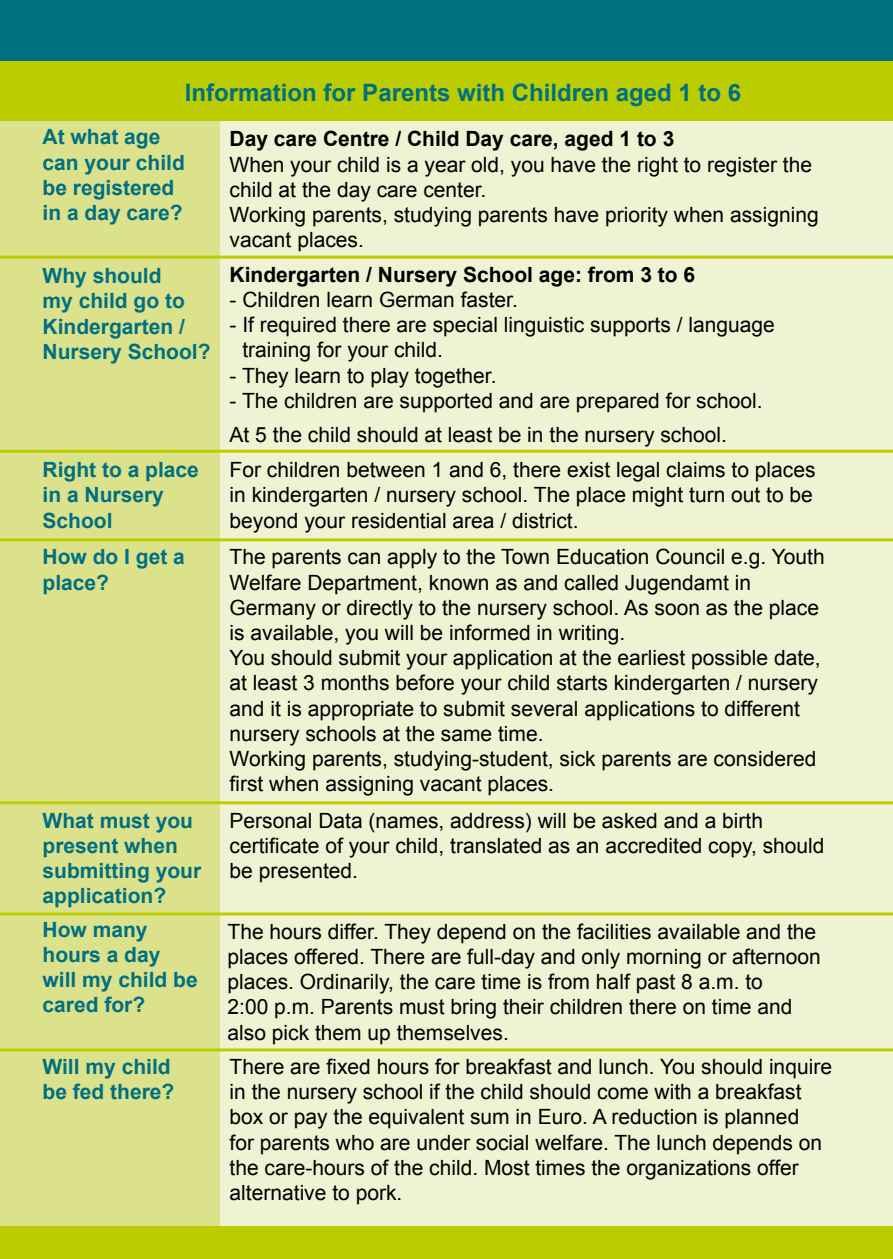
<style>
.page{position:relative;width:893px;height:1259px;background:#fff}
.page>*{position:absolute;margin:0;border:0;box-sizing:border-box;transform-origin:0 0}
.t1{font:700 24px "Arial";color:#007081}
.t2{font:21px/25.2px "Arial";color:#000}
.t3{font:700 21px/25.2px "Arial";color:#007081}
.t4{font:700 21px "Arial";color:#000}
</style>
<div class="page">
<div style="left:0;top:0;width:893px;height:62px;background:#007081"></div>
<div style="left:0;top:62px;width:893px;height:1197px;background:#eef3d4"></div>
<div style="left:0;top:98px;width:219px;height:1157px;background:#dce18b"></div>
<hr style="left:0;top:256px;width:893px;height:3px;background:#bbcd00">
<hr style="left:0;top:450px;width:893px;height:3px;background:#bbcd00">
<hr style="left:0;top:538px;width:893px;height:3px;background:#bbcd00">
<div style="left:0;top:62px;width:893px;height:59px;background:#bbcd00"></div>
<hr style="left:0;top:801px;width:893px;height:3px;background:#bbcd00">
<hr style="left:0;top:912px;width:893px;height:3px;background:#bbcd00">
<hr style="left:0;top:1048px;width:893px;height:3px;background:#bbcd00">
<div style="left:0;top:1226px;width:893px;height:33px;background:#bbcd00"></div>
<p class="t1" style="left:185px;top:77px;width:558px">Information for Parents with Children aged 1 to 6</p>
<p class="t4" style="left:230px;top:125px;width:446px">Day care Centre / Child Day care, aged 1 to 3</p>
<p class="t2" style="left:230px;top:152px;width:591px">When your child is a year old, you have the right to register the child at the day care center.<br>Working parents, studying parents have priority when assigning vacant places.</p>
<p class="t4" style="left:230px;top:260px;width:467px">Kindergarten / Nursery School age: from 3 to 6</p>
<p class="t2" style="left:230px;top:287px;width:290px">- Children learn German faster.</p>
<p class="t2" style="left:242px;top:312px;width:534px;text-indent:-13px">- If required there are special linguistic supports / language training for your child.</p>
<p class="t2" style="left:230px;top:363px;width:268px">- They learn to play together.</p>
<p class="t2" style="left:230px;top:384px;width:535px;line-height:33.6px">- The children are supported and are prepared for school.<br>At 5 the child should at least be in the nursery school.</p>
<p class="t3" style="left:43px;top:125px;width:144px">At what age can your child be registered in a day care?</p>
<p class="t3" style="left:43px;top:264px;width:170px">Why should<br>my child go to<br>Kindergarten /<br>Nursery School?</p>
<p class="t3" style="left:43px;top:458px;width:158px">Right to a place in a Nursery<br>School</p>
<p class="t3" style="left:43px;top:545px;width:144px">How do I get a place?</p>
<p class="t3" style="left:43px;top:808px;width:160px">What must you present when submitting your application?</p>
<p class="t3" style="left:43px;top:917px;width:157px">How many hours a day will my child be cared for?</p>
<p class="t3" style="left:43px;top:1055px;width:133px">Will my child be fed there?</p>
<p class="t2" style="left:230px;top:457px;width:587px">For children between 1 and 6, there exist legal claims to places in kindergarten / nursery school. The place might turn out to be beyond your residential area / district.</p>
<p class="t2" style="left:230px;top:544px;width:597px">The parents can apply to the Town Education Council e.g. Youth Welfare Department, known as and called Jugendamt in Germany or directly to the nursery school. As soon as the place is available, you will be informed in writing.<br>You should submit your application at the earliest possible date, at least 3 months before your child starts kindergarten / nursery and it is appropriate to submit several applications to different nursery schools at the same time.<br>Working parents, studying-student, sick parents are considered first when assigning vacant places.</p>
<p class="t2" style="left:230px;top:808px;width:596px">Personal Data (names, address) will be asked and a birth certificate of your child, translated as an accredited copy, should be presented.</p>
<p class="t2" style="left:228px;top:919px;width:595px">The hours differ. They depend on the facilities available and the places offered. There are full-day and only morning or afternoon places. Ordinarily, the care time is from half past 8 a.m. to<br>2:00 p.m. Parents must bring their children there on time and also pick them up themselves.</p>
<p class="t2" style="left:230px;top:1054px;width:604px">There are fixed hours for breakfast and lunch. You should inquire in the nursery school if the child should come with a breakfast box or pay the equivalent sum in Euro. A reduction is planned<br>for parents who are under social welfare. The lunch depends on the care-hours of the child. Most times the organizations offer alternative to pork.</p>
</div>
